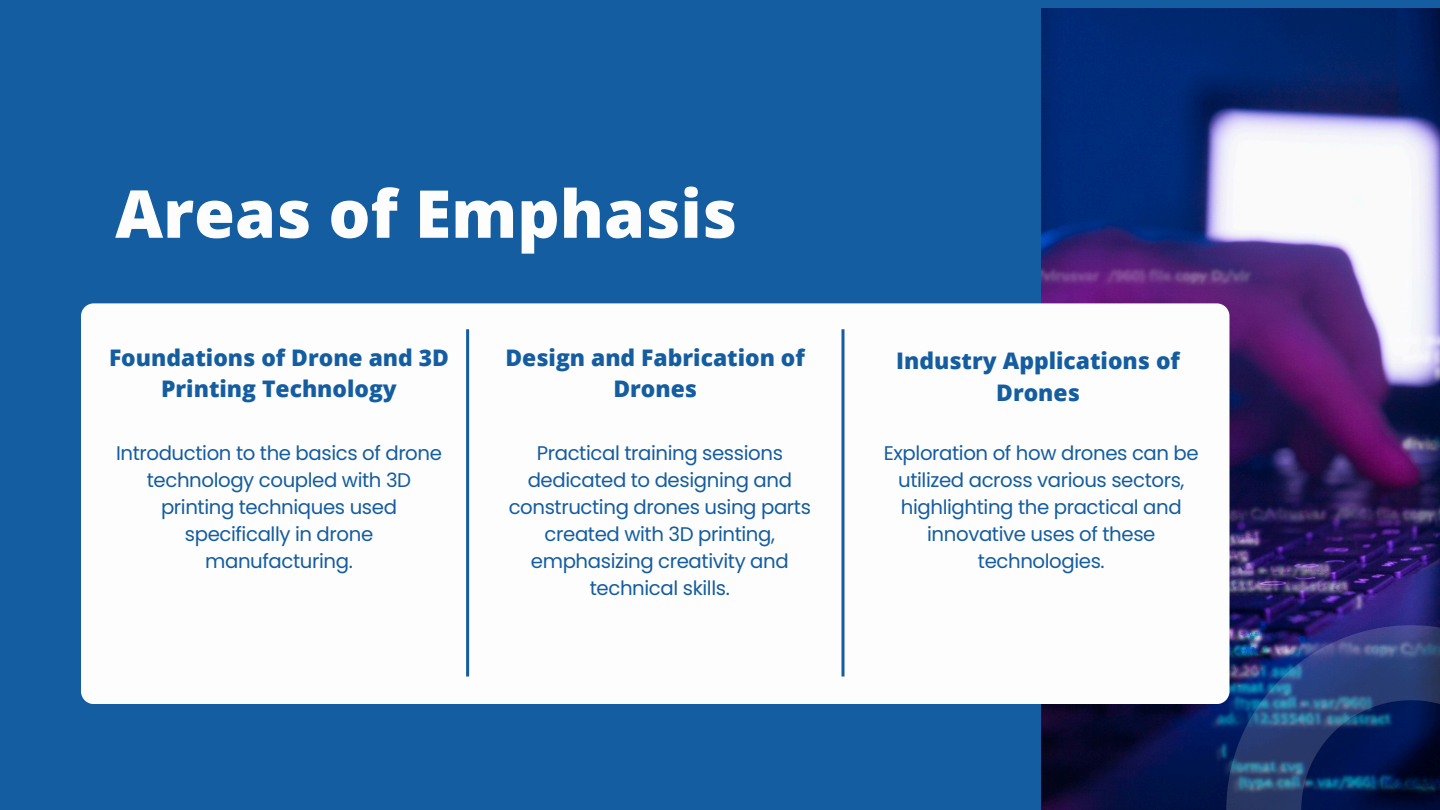
<style>
.page{position:relative;width:1440px;height:810px;background:#145da0}
.page>*{position:absolute;margin:0;border:0;box-sizing:border-box;transform-origin:0 0}
.t1{font:800 66px "Open Sans";color:#fdfdfd}
.t2{font:800 22.9px/31.5px "Open Sans";color:#145da0;text-align:center}
.t3{font:19.7px/26.9px "Poppins";letter-spacing:-.02em;color:#145da0;text-align:center}
</style>
<div class="page">
<img style="left:1041px;top:8px;width:399px;height:802px">
<div style="left:81px;top:303px;width:1149px;height:401px;background:#fdfdfd"></div>
<img style="left:1226px;top:625px;width:214px;height:185px">
<hr style="left:466px;top:329px;width:3px;height:348px;background:#145da0">
<hr style="left:842px;top:329px;width:3px;height:348px;background:#145da0">
<h1 class="t1" style="left:115px;top:167px;width:623px">Areas of Emphasis</h1>
<p class="t2" style="left:109px;top:341px;width:342px">Foundations of Drone and 3D<br>Printing Technology</p>
<h2 class="t3" style="left:116px;top:440px;width:327px">Introduction to the basics of drone technology coupled with 3D printing techniques used specifically in drone manufacturing.</h2>
<p class="t2" style="left:505px;top:341px;width:301px">Design and Fabrication of<br>Drones</p>
<h2 class="t3" style="left:509px;top:440px;width:304px">Practical training sessions dedicated to designing and constructing drones using parts created with 3D printing, emphasizing creativity and technical skills.</h2>
<p class="t2" style="left:896px;top:344px;width:285px">Industry Applications of<br>Drones</p>
<h2 class="t3" style="left:884px;top:440px;width:316px">Exploration of how drones can be utilized across various sectors, highlighting the practical and innovative uses of these technologies.</h2>
</div>
